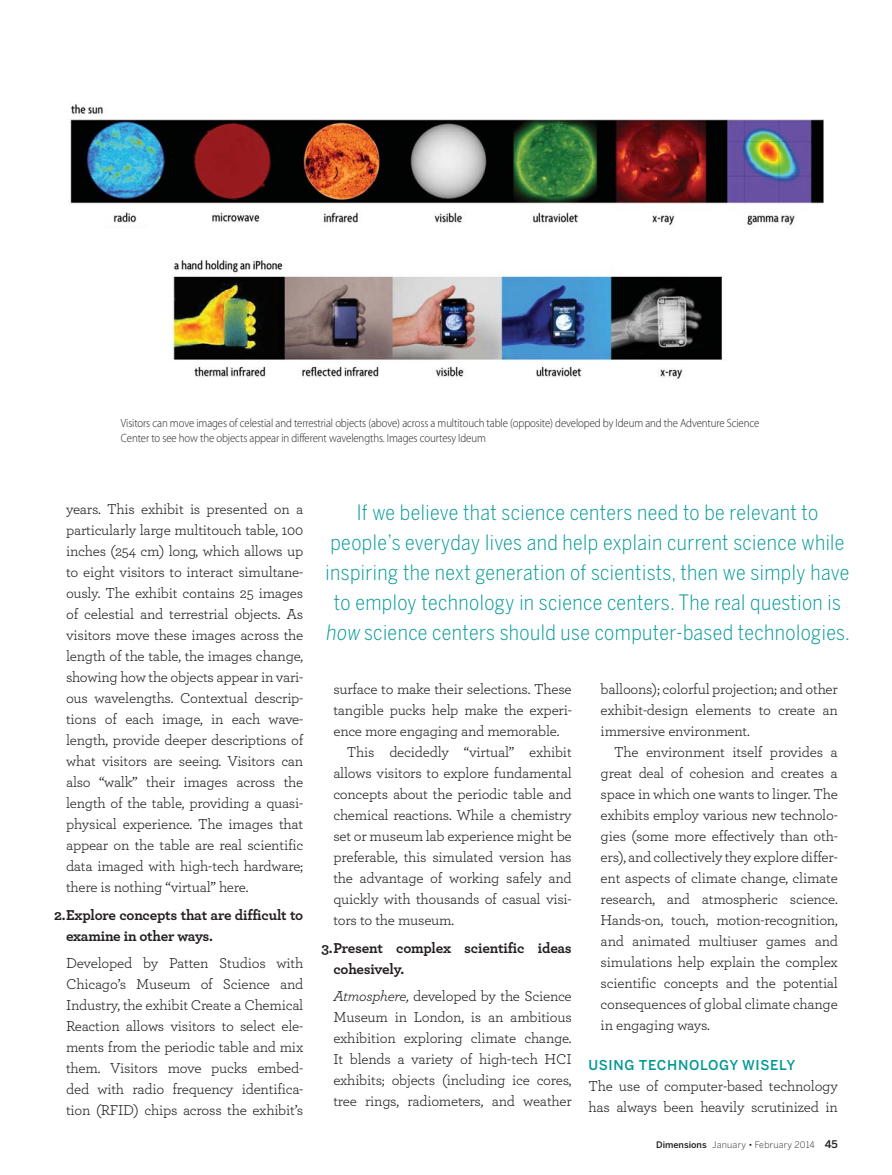
<style>
.page{position:relative;width:892px;height:1175px;background:#fff}
.page>*{position:absolute;margin:0;border:0;box-sizing:border-box;transform-origin:0 0}
.t1{font:300 21px/30px "Benton Sans Cond";letter-spacing:.02em;color:#009895;text-align:center}
.t2{font:15px/21px "Archer";letter-spacing:-.015em;color:#231f20;text-align:justify}
.t3{font:700 15px/21px "Archer";letter-spacing:-.015em;color:#231f20}
.t4{font:500 13.5px "Benton Sans";letter-spacing:.05em;color:#009895}
.t5{font:300 12px/15px "Myriad Pro";letter-spacing:-.01em;color:#231f20;scale:.9 1}
.t6{font:300 9px "Benton Sans";letter-spacing:.02em;color:#231f20}
.s1{font-style:italic}
.s2{font-weight:500}
.s3{font-weight:500;font-size:10.5px}
</style>
<div class="page">
<img style="left:70px;top:104px;width:754px;height:275px">
<p class="t5" style="left:121px;top:416px;width:710px">Visitors can move images of celestial and terrestrial objects (above) across a multitouch table (opposite) developed by Ideum and the Adventure Science<br>Center to see how the objects appear in different wavelengths. Images courtesy Ideum</p>
<p class="t2" style="left:66px;top:499px;width:239px">years. This exhibit is presented on a particularly large multitouch table, 100 inches (254 cm) long, which allows up to eight visitors to interact simultane&shy;ously. The exhibit contains 25 images of celestial and terrestrial objects. As visitors move these images across the length of the table, the images change, showing how the objects appear in vari&shy;ous wavelengths. Contextual descrip&shy;tions of each image, in each wave&shy;length, provide deeper descriptions of what visitors are seeing. Visitors can also “walk” their images across the length of the table, providing a quasi&shy;physical experience. The images that appear on the table are real scientific data imaged with high-tech hardware; there is nothing “virtual” here.</p>
<p class="t3" style="left:66px;top:905px;width:238px;text-indent:-12px">2. Explore concepts that are difficult to examine in other ways.</p>
<p class="t2" style="left:66px;top:953px;width:239px">Developed by Patten Studios with Chicago’s Museum of Science and Industry, the exhibit Create a Chemical Reaction allows visitors to select ele&shy;ments from the periodic table and mix them. Visitors move pucks embed&shy;ded with radio frequency identifica&shy;tion (RFID) chips across the exhibit’s</p>
<p class="t1" style="left:325px;top:499px;width:526px">If we believe that science centers need to be relevant to people’s everyday lives and help explain current science while inspiring the next generation of scientists, then we simply have to employ technology in science centers. The real question is how science centers should use computer-based technologies.</p>
<p class="t2" style="left:333px;top:679px;width:240px">surface to make their selections. These</p>
<p class="t2" style="left:333px;top:700px;width:240px">tangible pucks help make the experi-</p>
<p class="t2" style="left:333px;top:721px;width:227px">ence more engaging and memorable.</p>
<p class="t2" style="left:347px;top:742px;width:226px">This decidedly “virtual” exhibit</p>
<p class="t2" style="left:333px;top:763px;width:240px">allows visitors to explore fundamental</p>
<p class="t2" style="left:333px;top:784px;width:240px">concepts about the periodic table and</p>
<p class="t2" style="left:333px;top:805px;width:240px">chemical reactions. While a chemistry</p>
<p class="t2" style="left:333px;top:826px;width:240px">set or museum lab experience might be</p>
<p class="t2" style="left:333px;top:847px;width:240px">preferable, this simulated version has</p>
<p class="t2" style="left:333px;top:868px;width:240px">the advantage of working safely and</p>
<p class="t2" style="left:333px;top:889px;width:240px">quickly with thousands of casual visi-</p>
<p class="t2" style="left:333px;top:910px;width:122px">tors to the museum.</p>
<p class="t3" style="left:333px;top:938px;width:240px;text-indent:-12px">3. Present complex scientific ideas cohesively.</p>
<p class="t2" style="left:333px;top:986px;width:240px"><span class="s1">Atmosphere,</span> developed by the Science Museum in London, is an ambitious exhibition exploring climate change.<br>It blends a variety of high-tech HCI exhibits; objects (including ice cores, tree rings, radiometers, and weather</p>
<p class="t2" style="left:600px;top:679px;width:239px">balloons); colorful projection; and other exhibit-design elements to create an immersive environment.</p>
<p class="t2" style="left:600px;top:742px;width:239px;text-indent:14px">The environment itself provides a great deal of cohesion and creates a space in which one wants to linger. The exhibits employ various new technolo&shy;gies (some more effectively than oth&shy;ers), and collectively they explore differ&shy;ent aspects of climate change, climate research, and atmospheric science.<br>Hands-on, touch, motion-recognition, and animated multiuser games and simulations help explain the complex scientific concepts and the potential consequences of global climate change in engaging ways.</p>
<p class="t4" style="left:588px;top:1060px;width:208px">USING TECHNOLOGY WISELY</p>
<p class="t2" style="left:588px;top:1076px;width:251px">The use of computer-based technology has always been heavily scrutinized in</p>
<p class="t6" style="left:656px;top:1141px;width:183px"><span class="s2">Dimensions</span> January • February 2014 <span class="s3">45</span></p>
</div>
